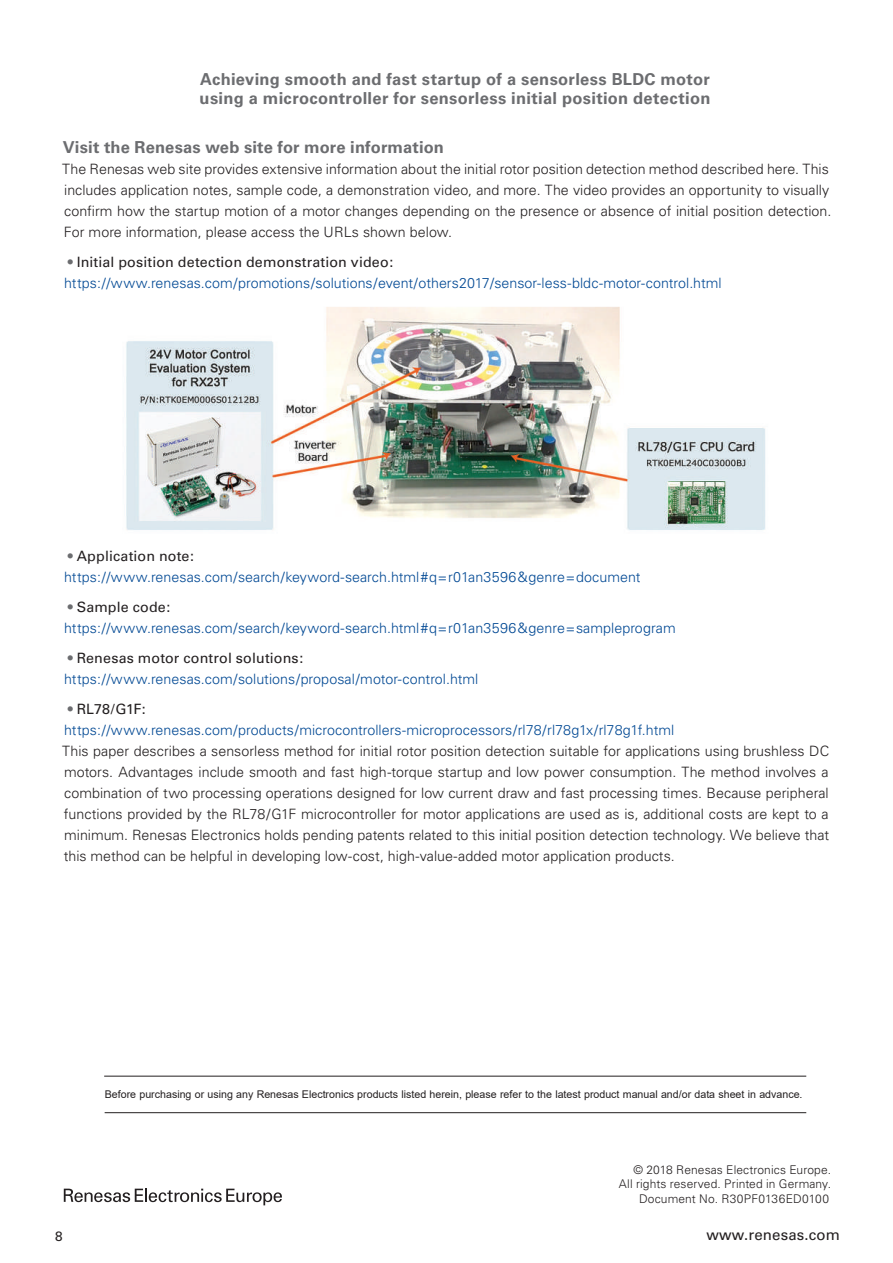
<style>
.page{position:relative;width:893px;height:1263px;background:#fff}
.page>*{position:absolute;margin:0;border:0;box-sizing:border-box;transform-origin:0 0}
.t1{font:700 16.5px/19.8px "Univers";letter-spacing:.015em;color:#6c6d70}
.t2{font:15px "Univers";letter-spacing:.01em;color:#231f20}
.t3{font:300 14.25px/21px "Univers";color:#231f20}
.t4{font:300 14.25px/21px "Univers";color:#024994}
.t5{font:13.5px "Univers";color:#231f20}
.t6{font:300 12px/14.4px "Univers";letter-spacing:.01em;color:#231f20;text-align:right}
.t7{font:10.65px "Arial";color:#231f20}
.s1{font-weight:400;color:#6c6d70}
.s2{font-weight:400;color:#231f20}
</style>
<div class="page">
<svg style="left:64px;top:1189px;width:218px;height:16px"></svg>
<hr style="left:105px;top:1112px;width:701px;height:1px;background:#231f20">
<hr style="left:104px;top:1076px;width:702px;height:1px;background:#231f20">
<img style="left:126px;top:307px;width:640px;height:223px">
<p class="t1" style="left:200px;top:69px;width:512px">Achieving smooth and fast startup of a sensorless BLDC motor using a microcontroller for sensorless initial position detection</p>
<p class="t1" style="left:63px;top:137px;width:383px">Visit the Renesas web site for more information</p>
<p class="t3" style="left:62px;top:158px;width:771px">The Renesas web site provides extensive information about the initial rotor position detection method described here. This includes application notes, sample code, a demonstration video, and more. The video provides an opportunity to visually confirm how the startup motion of a motor changes depending on the presence or absence of initial position detection.<br>For more information, please access the URLs shown below.</p>
<p class="t4" style="left:64px;top:251px;width:659px"><span class="s1">•</span> <span class="s2">Initial position detection demonstration video: </span>https://www.renesas.com/promotions/solutions/event/others2017/sensor-less-bldc-motor-control.html</p>
<p class="t4" style="left:64px;top:545px;width:578px"><span class="s1">•</span> <span class="s2">Application note: </span>https://www.renesas.com/search/keyword-search.html#q=r01an3596&amp;genre=document</p>
<p class="t4" style="left:64px;top:596px;width:613px"><span class="s1">•</span> <span class="s2">Sample code: </span>https://www.renesas.com/search/keyword-search.html#q=r01an3596&amp;genre=sampleprogram</p>
<p class="t4" style="left:64px;top:647px;width:416px"><span class="s1">•</span> <span class="s2">Renesas motor control solutions: </span>https://www.renesas.com/solutions/proposal/motor-control.html</p>
<p class="t4" style="left:64px;top:698px;width:612px"><span class="s1">•</span> <span class="s2">RL78/G1F: </span>https://www.renesas.com/products/microcontrollers-microprocessors/rl78/rl78g1x/rl78g1f.html</p>
<p class="t3" style="left:62px;top:740px;width:768px;text-align:justify">This paper describes a sensorless method for initial rotor position detection suitable for applications using brushless DC motors. Advantages include smooth and fast high-torque startup and low power consumption. The method involves a combination of two processing operations designed for low current draw and fast processing times. Because peripheral functions provided by the RL78/G1F microcontroller for motor applications are used as is, additional costs are kept to a minimum. Renesas Electronics holds pending patents related to this initial position detection technology. We believe that this method can be helpful in developing low-cost, high-value-added motor application products.</p>
<p class="t7" style="left:105px;top:1087px;width:699px">Before purchasing or using any Renesas Electronics products listed herein, please refer to the latest product manual and/or data sheet in advance.</p>
<p class="t6" style="left:619px;top:1162px;width:214px">© 2018 Renesas Electronics Europe.<br>All rights reserved. Printed in Germany.</p>
<p class="t6" style="left:639px;top:1191px;width:192px">Document No. R30PF0136ED0100</p>
<p class="t5" style="left:55px;top:1228px;width:9px">8</p>
<p class="t2" style="left:706px;top:1225px;width:135px">www.renesas.com</p>
</div>
